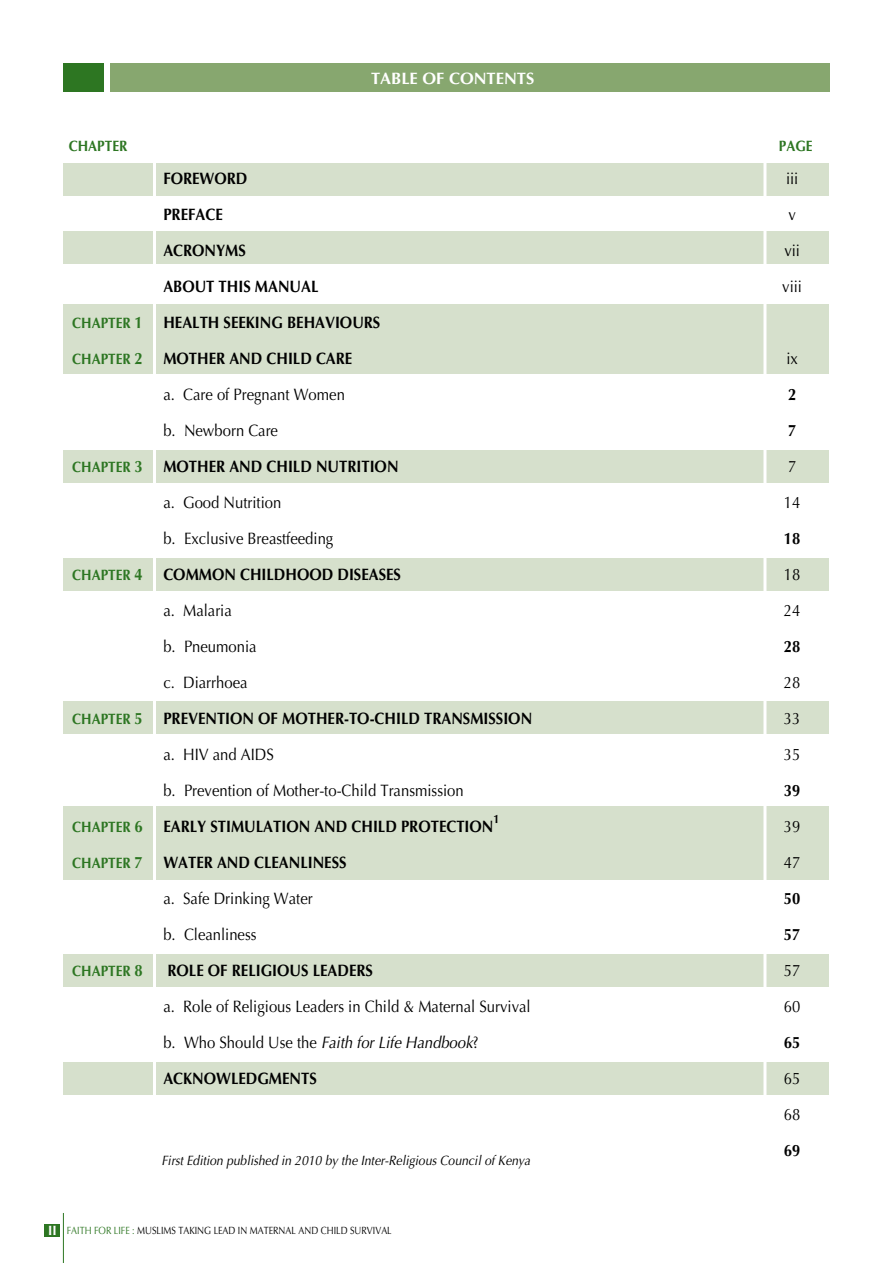
<style>
.page{position:relative;width:893px;height:1263px;background:#fff}
.page>*{position:absolute;margin:0;border:0;box-sizing:border-box;transform-origin:0 0}
.t1{font:16.5px/36px "Optima";color:#000;scale:.9 1}
.t2{font:700 16.5px/36px "Optima";color:#000;scale:.9 1}
.t3{font:700 16.5px "Optima";color:#fff}
.t4{font:700 15px "Optima";color:#2d7622;scale:.9 1}
.t5{font:italic 13.5px "Optima";color:#000;scale:.9 1}
.t6{font:700 12px "Optima";color:#000;scale:.9 1}
.t7{font:10.5px "Optima";color:#000;scale:.85 1}
.s1{font-size:16.5px}
.s2{font-weight:700}
.s3{font-style:italic}
.s4{font-weight:700;font-size:13.5px;color:#fff}
.s5{color:#2d7622}
</style>
<div class="page">
<hr style="left:63px;top:1213px;width:1px;height:50px;background:#2d7622">
<div style="left:44px;top:1224px;width:16px;height:12px;background:#2d7622"></div>
<div style="left:63px;top:231px;width:766px;height:33px;background:#d6e0cc"></div>
<div style="left:110px;top:64px;width:719px;height:28px;background:#87a76f"></div>
<div style="left:63px;top:64px;width:41px;height:28px;background:#2d7622"></div>
<div style="left:63px;top:163px;width:766px;height:33px;background:#d6e0cc"></div>
<div style="left:63px;top:304px;width:766px;height:70px;background:#d6e0cc"></div>
<div style="left:63px;top:451px;width:766px;height:32px;background:#d6e0cc"></div>
<div style="left:63px;top:558px;width:766px;height:32px;background:#d6e0cc"></div>
<div style="left:63px;top:702px;width:766px;height:32px;background:#d6e0cc"></div>
<div style="left:63px;top:806px;width:766px;height:74px;background:#d6e0cc"></div>
<div style="left:63px;top:954px;width:766px;height:32px;background:#d6e0cc"></div>
<div style="left:63px;top:1062px;width:766px;height:33px;background:#d6e0cc"></div>
<hr style="left:153px;top:115px;width:3px;height:1029px;background:#fff">
<hr style="left:763px;top:112px;width:3px;height:1065px;background:#fff">
<p class="t3" style="left:371px;top:69px;width:165px">TABLE OF CONTENTS</p>
<p class="t4" style="left:69px;top:137px;width:67px">CHAPTER</p>
<p class="t4" style="left:779px;top:137px;width:39px">PAGE</p>
<p class="t1" style="left:782px;top:161px;width:24px;text-align:center">iii v vii viii</p>
<p class="t2" style="left:163px;top:161px;width:174px">FOREWORD<br>PREFACE<br>ACRONYMS<br>ABOUT THIS MANUAL</p>
<p class="t4" style="left:72px;top:314px;width:80px">CHAPTER <span class="s1">1</span></p>
<p class="t2" style="left:163px;top:305px;width:243px">HEALTH SEEKI NG BEHAVIOURS</p>
<p class="t4" style="left:72px;top:350px;width:80px">CHAPTER <span class="s1">2</span></p>
<p class="t1" style="left:163px;top:341px;width:211px"><span class="s2">MOTHER AND CHI LD CARE </span>a. Care of Pregnant Women b. Newborn Care</p>
<p class="t4" style="left:72px;top:458px;width:80px">CHAPTER <span class="s1">3</span></p>
<p class="t1" style="left:163px;top:449px;width:263px"><span class="s2">MOTHER AND CHI LD NUTRITION </span>a. Good Nutrition<br>b. Exclusive Breastfeeding</p>
<p class="t4" style="left:72px;top:566px;width:80px">CHAPTER <span class="s1">4</span></p>
<p class="t1" style="left:163px;top:557px;width:266px"><span class="s2">COMMON CHI LDHOOD DISEASES </span>a. Malaria<br>b. Pneumonia<br>c. Diarrhoea</p>
<p class="t4" style="left:72px;top:710px;width:80px">CHAPTER <span class="s1">5</span></p>
<p class="t1" style="left:163px;top:701px;width:411px"><span class="s2">PREVENTION OF MOTHER-TO-CHI LD TRANSMISSION </span>a. HIV and AIDS<br>b. Prevention of Mother-to-Child Transmission</p>
<p class="t4" style="left:72px;top:818px;width:80px">CHAPTER <span class="s1">6</span></p>
<p class="t2" style="left:163px;top:809px;width:368px">EARLY STIMULATION AND CHI LD PROTECTION</p>
<p class="t6" style="left:493px;top:812px;width:8px">1</p>
<p class="t4" style="left:72px;top:854px;width:80px">CHAPTER <span class="s1">7</span></p>
<p class="t1" style="left:163px;top:845px;width:205px"><span class="s2">WATER AND CLEANLI NESS </span>a. Safe Drinking Water<br>b. Cleanliness</p>
<p class="t4" style="left:72px;top:962px;width:80px">CHAPTER <span class="s1">8</span></p>
<p class="t1" style="left:163px;top:953px;width:410px"><span class="s2">ROLE OF RELIGIOUS LEADERS<br></span>a. Role of Religious Leaders in Child &amp; Maternal Survival b. Who Should Use the <span class="s3">Faith for Life Handbook</span>?<br><span class="s2">ACKNOWLEDGMENTS</span></p>
<p class="t5" style="left:162px;top:1153px;width:411px">First Edition published in 2010 by the Inter-Religious Council of Kenya</p>
<p class="t7" style="left:48px;top:1224px;width:406px"><span class="s4">II</span> <span class="s5">FAITH FOR LIFE :</span> MUSLIMS TAKING LEAD IN MATERNAL AND CHILD SURVIVAL</p>
<p class="t1" style="left:784px;top:341px;width:20px">ix<br><span class="s2">2<br>7<br></span>7<br>14<br><span class="s2">18<br></span>18<br>24<br><span class="s2">28<br></span>28<br>33<br>35<br><span class="s2">39<br></span>39<br>47<br><span class="s2">50<br>57<br></span>57<br>60<br><span class="s2">65<br></span>65<br>68<br><span class="s2">69</span></p>
</div>
